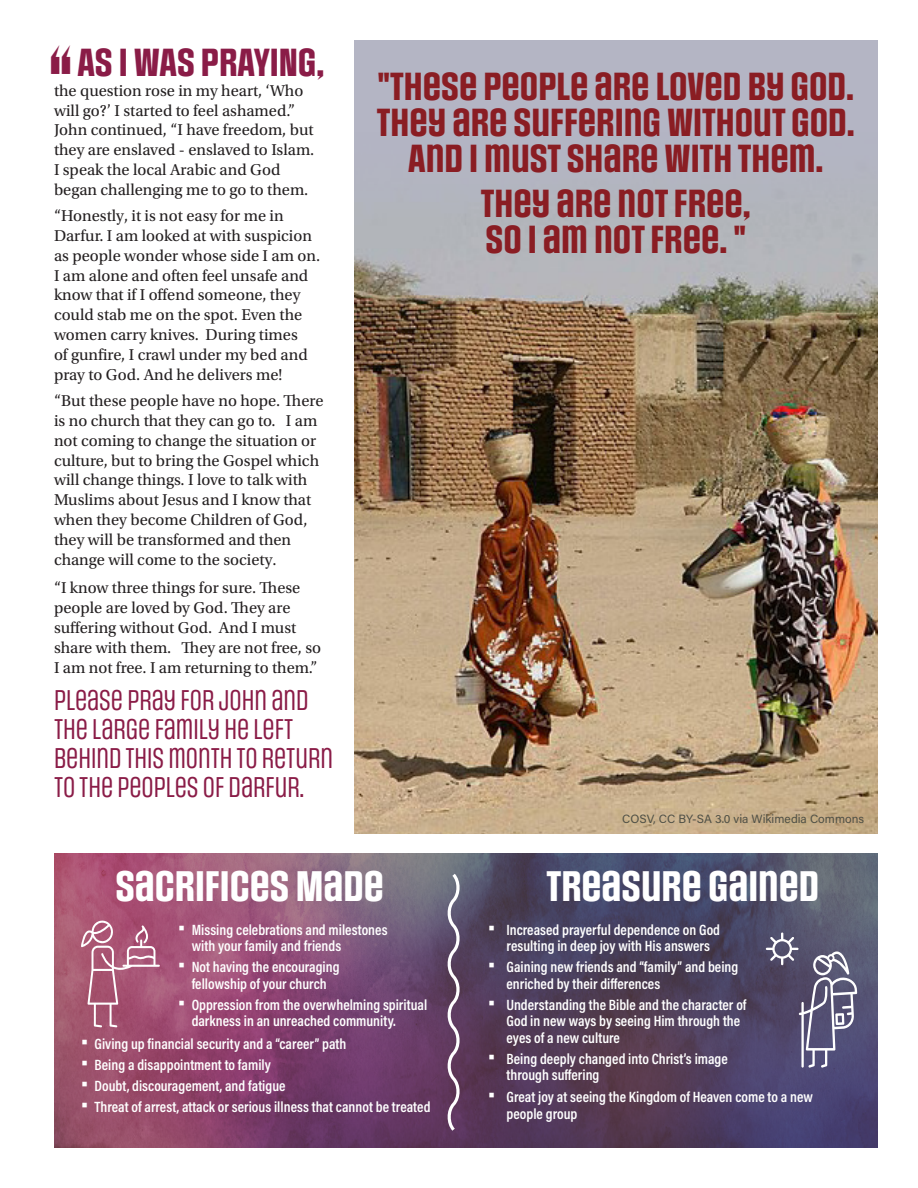
<style>
.page{position:relative;width:918px;height:1188px;background:#fff}
.page>*{position:absolute;margin:0;border:0;box-sizing:border-box;transform-origin:0 0}
.t1{font:700 99px "Social Gothic";color:#8a1c47;scale:.5 1}
.t2{font:700 36px "Social Gothic";color:#fff}
.t3{font:700 33px/36px "Social Gothic";color:#8a1d23;text-align:center}
.t4{font:700 33px "Social Gothic";color:#8a1c47}
.t5{font:24px/28.8px "Social Gothic";color:#8a1c47}
.t6{font:16.5px/19.8px "Utopia Std";color:#231f20}
.acuminbullet{font:15px/16.5px "Acumin Variable Concept";color:#fff}
.photo_credits{font:12px "Acumin Variable Concept";color:#4f5046}
.s1{font-size:27px}
</style>
<div class="page">
<svg style="left:54px;top:853px;width:824px;height:295px;background:#6c4869"></svg>
<div style="left:354px;top:40px;width:524px;height:794px;background:#b4b5c4"></div>
<img style="left:354px;top:192px;width:524px;height:642px">
<svg style="left:766px;top:932px;width:91px;height:136px;background:#686481"></svg>
<svg style="left:81px;top:920px;width:79px;height:107px;background:#b16984"></svg>
<svg style="left:443px;top:870px;width:21px;height:264px;background:#76617b"></svg>
<p class="t1" style="left:50px;top:25px;width:47px">“</p>
<p class="t4" style="left:77px;top:41px;width:248px">AS I WAS PRAYING,</p>
<p class="t6" style="left:54px;top:81px;width:262px">the question rose in my heart, ‘Who will go?’ I started to feel ashamed.” John continued, “I have freedom, but they are enslaved - enslaved to Islam.<br>I speak the local Arabic and God began challenging me to go to them.</p>
<p class="t6" style="left:54px;top:206px;width:268px">“Honestly, it is not easy for me in Darfur. I am looked at with suspicion as people wonder whose side I am on.<br>I am alone and often feel unsafe and know that if I offend someone, they could stab me on the spot. Even the women carry knives. During times<br>of gunfire, I crawl under my bed and pray to God. And he delivers me!</p>
<p class="t6" style="left:54px;top:391px;width:271px">“But these people have no hope. There is no church that they can go to. I am not coming to change the situation or culture, but to bring the Gospel which will change things. I love to talk with Muslims about Jesus and I know that when they become Children of God, they will be transformed and then change will come to the society.</p>
<p class="t6" style="left:54px;top:578px;width:269px">“I know three things for sure. These people are loved by God. They are suffering without God. And I must share with them. They are not free, so I am not free. I am returning to them.”</p>
<p class="t5" style="left:54px;top:687px;width:280px">PLEASE PRAY FOR JOHN AND<br>THE LARGE FAMILY HE LEFT<br>BEHIND THIS MONTH TO RETURN<br>TO THE PEOPLES OF DARFUR.</p>
<p class="t3" style="left:377px;top:71px;width:479px">"THESE PEOPLE ARE LOVED BY GOD.<br>THEY ARE SUFFERING WITHOUT GOD.<br>AND I MUST SHARE WITH THEM.</p>
<p class="t3" style="left:481px;top:188px;width:272px;text-align:left">THEY ARE NOT FREE,<br>SO I AM NOT FREE. "</p>
<p class="photo_credits" style="left:622px;top:811px;width:244px">COSV, CC BY-SA 3.0 via Wikimedia Commons</p>
<p class="t2" style="left:116px;top:864px;width:270px">SACRIFICES MADE</p>
<p class="t2" style="left:546px;top:864px;width:274px">TREASURE GAINED</p>
<p class="acuminbullet" style="left:192px;top:921px;width:197px;text-indent:-14px"><span class="s1">•</span> Missing celebrations and milestones with your family and friends</p>
<p class="acuminbullet" style="left:178px;top:958px;width:163px;text-align:center"><span class="s1">•</span> Not having the encouraging fellowship of your church</p>
<p class="acuminbullet" style="left:192px;top:996px;width:237px;text-indent:-14px"><span class="s1">•</span> Oppression from the overwhelming spiritual darkness in an unreached community.</p>
<p class="acuminbullet" style="left:488px;top:921px;width:233px;text-align:center"><span class="s1">•</span> Increased prayerful dependence on God resulting in deep joy with His answers</p>
<p class="acuminbullet" style="left:507px;top:958px;width:233px;text-indent:-18px"><span class="s1">•</span> Gaining new friends and “family” and being enriched by their differences</p>
<p class="acuminbullet" style="left:507px;top:996px;width:241px;text-indent:-18px"><span class="s1">•</span> Understanding the Bible and the character of<br>God in new ways by seeing Him through the eyes of a new culture</p>
<p class="acuminbullet" style="left:507px;top:1050px;width:223px;text-indent:-18px"><span class="s1">•</span> Being deeply changed into Christ’s image through suffering</p>
<p class="acuminbullet" style="left:81px;top:1035px;width:267px"><span class="s1">•</span> Giving up financial security and a “career” path</p>
<p class="acuminbullet" style="left:81px;top:1056px;width:191px"><span class="s1">•</span> Being a disappointment to family</p>
<p class="acuminbullet" style="left:81px;top:1077px;width:206px"><span class="s1">•</span> Doubt, discouragement, and fatigue</p>
<p class="acuminbullet" style="left:81px;top:1098px;width:351px"><span class="s1">•</span> Threat of arrest, attack or serious illness that cannot be treated</p>
<p class="acuminbullet" style="left:507px;top:1088px;width:308px;text-indent:-18px"><span class="s1">•</span> Great joy at seeing the Kingdom of Heaven come to a new people group</p>
</div>
